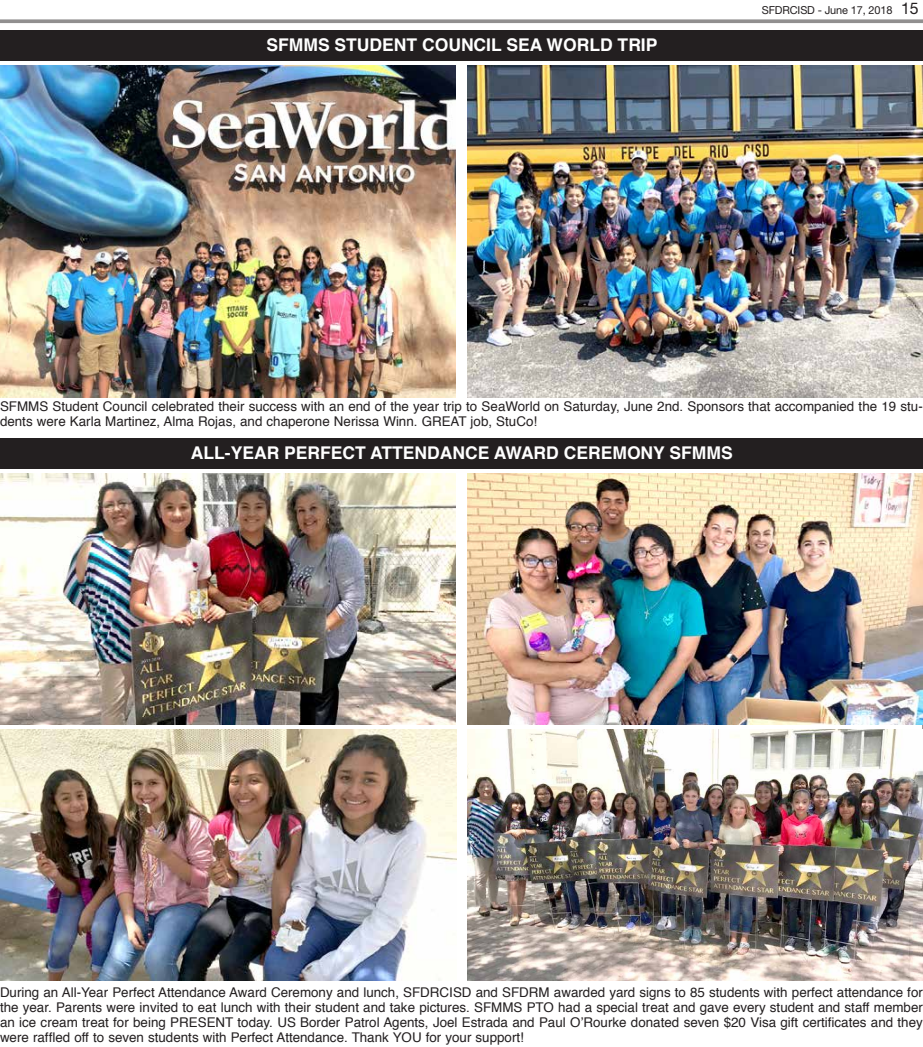
<style>
.page{position:relative;width:923px;height:1047px;background:#fff}
.page>*{position:absolute;margin:0;border:0;box-sizing:border-box;transform-origin:0 0}
.t1{font:700 17.5px "Helvetica";color:#fff}
.t2{font:13.38px/15px "Helvetica";color:#231f20}
.t3{font:11px "Helvetica Neue";letter-spacing:-.01em;color:#231f20}
.s1{font-size:16px}
</style>
<div class="page">
<svg style="left:0;top:19px;width:922px;height:4px;fill:#918f8f"></svg>
<svg style="left:922px;top:191px;width:1px;height:137px"></svg>
<svg style="left:922px;top:528px;width:1px;height:137px"></svg>
<svg style="left:922px;top:696px;width:1px;height:138px"></svg>
<div style="left:0;top:30px;width:922px;height:31px;background:#231f20"></div>
<img style="left:0;top:66px;width:456px;height:331px">
<img style="left:467px;top:66px;width:455px;height:331px">
<div style="left:0;top:437px;width:922px;height:31px;background:#231f20"></div>
<img style="left:0;top:473px;width:456px;height:251px">
<img style="left:467px;top:473px;width:455px;height:251px">
<img style="left:0;top:729px;width:456px;height:251px">
<img style="left:467px;top:729px;width:455px;height:251px">
<h1 class="t1" style="left:266px;top:33px;width:392px">SFMMS STUDENT COUNCIL SEA WORLD TRIP</h1>
<p class="t3" style="left:761px;top:3px;width:158px">SFDRCISD - June 17, 2018 <span class="s1">15</span></p>
<p class="t2" style="left:0;top:400px;width:924px">SFMMS Student Council celebrated their success with an end of the year trip to SeaWorld on Saturday, June 2nd. Sponsors that accompanied the 19 stu&shy;dents were Karla Martinez, Alma Rojas, and chaperone Nerissa Winn. GREAT job, StuCo!</p>
<h1 class="t1" style="left:191px;top:440px;width:543px">ALL-YEAR PERFECT ATTENDANCE AWARD CEREMONY SFMMS</h1>
<p class="t2" style="left:0;top:985px;width:924px;text-align:justify">During an All-Year Perfect Attendance Award Ceremony and lunch, SFDRCISD and SFDRM awarded yard signs to 85 students with perfect attendance for the year. Parents were invited to eat lunch with their student and take pictures. SFMMS PTO had a special treat and gave every student and staff member an ice cream treat for being PRESENT today. US Border Patrol Agents, Joel Estrada and Paul O’Rourke donated seven $20 Visa gift certificates and they were raffled off to seven students with Perfect Attendance. Thank YOU for your support!</p>
</div>
